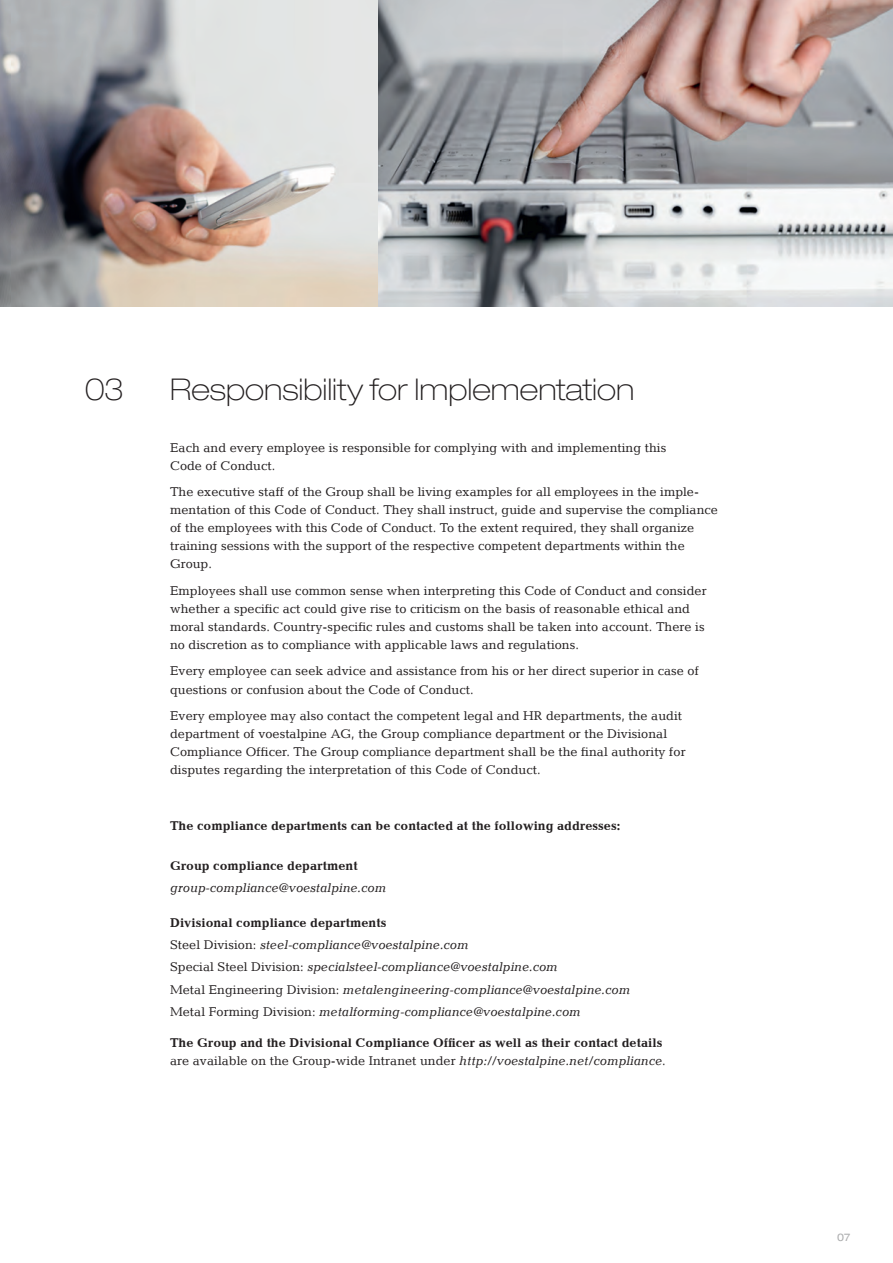
<style>
.page{position:relative;width:893px;height:1263px;background:#fff}
.page>*{position:absolute;margin:0;border:0;box-sizing:border-box;transform-origin:0 0}
.t1{font:100 expanded 30px "Helvetica Neue LT Pro";color:#231f20}
.t2{font:12.75px/18px "Candida LT";color:#231f20}
.t3{font:italic 12.75px/22.2px "Candida LT";color:#231f20}
.t4{font:700 12.75px/18px "Candida LT";color:#231f20}
.t5{font:expanded 10.5px "Helvetica Neue LT Pro";color:#acadae}
.s1{font-weight:700;font-style:normal}
.s2{font-style:normal}
.s3{font-weight:400}
.s4{font-weight:400;font-style:italic}
</style>
<div class="page">
<img style="left:0;top:0;width:378px;height:306px">
<svg style="left:378px;top:0;width:515px;height:306px"></svg>
<h1 class="t1" style="left:85px;top:371px;width:40px">03</h1>
<h1 class="t1" style="left:170px;top:371px;width:466px">Responsibility for Implementation</h1>
<p class="t2" style="left:170px;top:439px;width:498px">Each and every employee is responsible for complying with and implementing this<br>Code of Conduct.</p>
<p class="t2" style="left:170px;top:483px;width:549px">The executive staff of the Group shall be living examples for all employees in the imple&shy;mentation of this Code of Conduct. They shall instruct, guide and supervise the compliance of the employees with this Code of Conduct. To the extent required, they shall organize training sessions with the support of the respective competent departments within the Group.</p>
<p class="t2" style="left:170px;top:582px;width:538px">Employees shall use common sense when interpreting this Code of Conduct and consider whether a specific act could give rise to criticism on the basis of reasonable ethical and moral standards. Country-specific rules and customs shall be taken into account. There is no discretion as to compliance with applicable laws and regulations.</p>
<p class="t2" style="left:170px;top:662px;width:530px">Every employee can seek advice and assistance from his or her direct superior in case of questions or confusion about the Code of Conduct.</p>
<p class="t2" style="left:170px;top:707px;width:517px">Every employee may also contact the competent legal and HR departments, the audit department of voestalpine AG, the Group compliance department or the Divisional Compliance Officer. The Group compliance department shall be the final authority for disputes regarding the interpretation of this Code of Conduct.</p>
<p class="t4" style="left:170px;top:817px;width:452px">The compliance departments can be contacted at the following addresses:</p>
<p class="t4" style="left:170px;top:856px;width:189px">Group compliance department</p>
<p class="t3" style="left:170px;top:876px;width:217px">group-compliance@voestalpine.com</p>
<p class="t3" style="left:170px;top:911px;width:461px"><span class="s1">Divisional compliance departments<br></span><span class="s2">Steel Division:</span> steel-compliance@voestalpine.com<br><span class="s2">Special Steel Division:</span> specialsteel-compliance@voestalpine.com<br><span class="s2">Metal Engineering Division:</span> metalengineering-compliance@voestalpine.com <span class="s2">Metal Forming Division:</span> metalforming-compliance@voestalpine.com</p>
<p class="t4" style="left:170px;top:1033px;width:497px">The Group and the Divisional Compliance Officer as well as their contact details <span class="s3">are available on the Group-wide Intranet under</span> <span class="s4">http://voestalpine.net/compliance</span><span class="s3">.</span></p>
<p class="t5" style="left:837px;top:1231px;width:15px">07</p>
</div>
